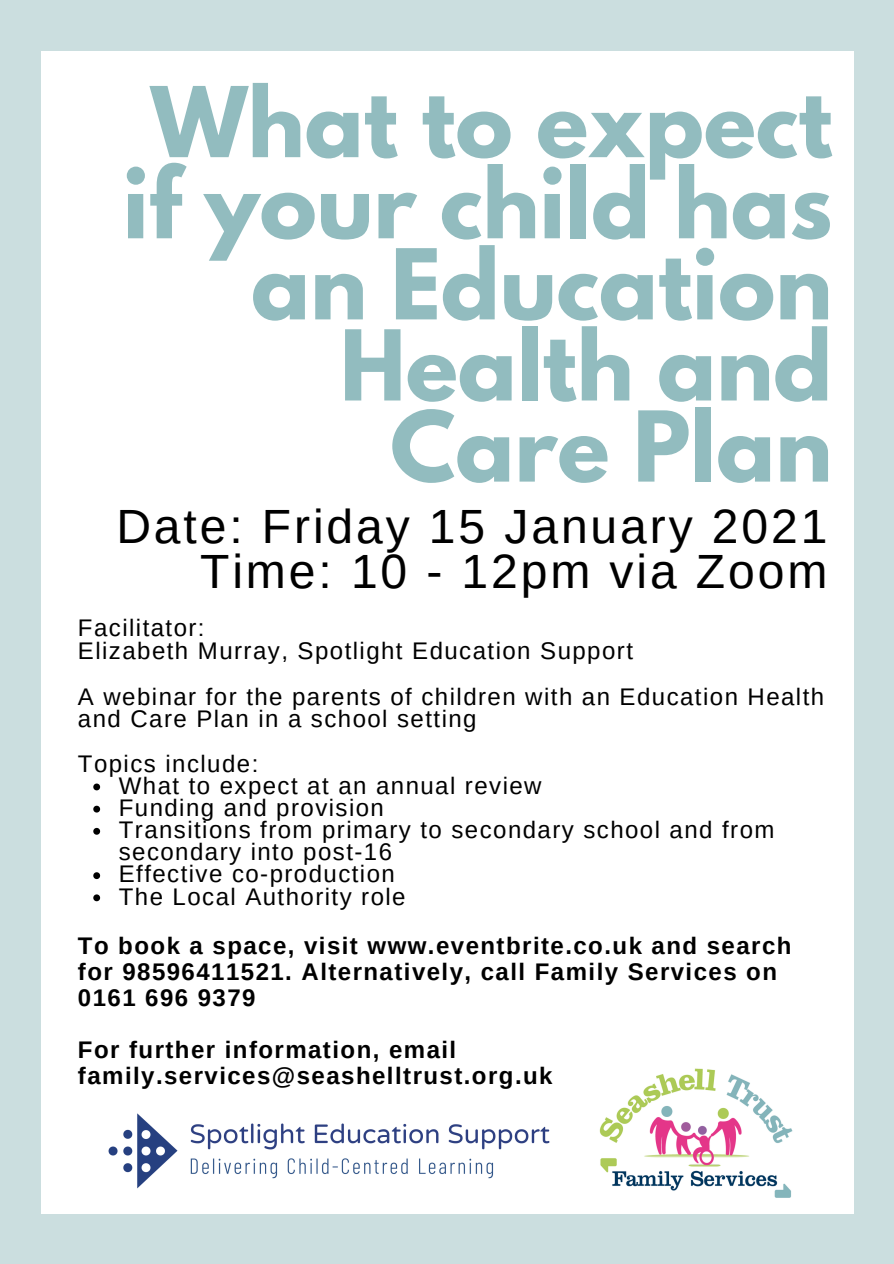
<style>
.page{position:relative;width:894px;height:1264px;background:#fff}
.page>*{position:absolute;margin:0;border:0;box-sizing:border-box;transform-origin:0 0}
.t1{font:700 86.25px/81px "League Spartan";color:#92bcbf;text-align:right}
.t2{font:48px "Arimo";letter-spacing:.06em;color:#000}
.t3{font:24px/22.2px "Arimo";letter-spacing:.06em;color:#000}
.t4{font:700 24px/26px "Arimo";letter-spacing:.06em;color:#000}
</style>
<div class="page">
<div style="left:0;top:0;width:893px;height:1263px;background:#cbdedf"></div>
<div style="left:41px;top:51px;width:812px;height:1162px;background:#fff"></div>
<img style="left:108px;top:1113px;width:442px;height:76px">
<svg style="left:93px;top:783px;width:7px;height:7px"></svg>
<svg style="left:93px;top:805px;width:7px;height:7px"></svg>
<svg style="left:93px;top:827px;width:7px;height:7px"></svg>
<svg style="left:93px;top:872px;width:7px;height:7px"></svg>
<svg style="left:93px;top:894px;width:7px;height:7px"></svg>
<img style="left:599px;top:1068px;width:194px;height:130px">
<p class="t1" style="left:123px;top:93px;width:710px">What to expect if your child has an Education<br>Health and<br>Care Plan</p>
<p class="t2" style="left:116px;top:499px;width:712px">Date: Friday 15 January 2021</p>
<p class="t2" style="left:200px;top:544px;width:628px">Time: 10 - 12pm via Zoom</p>
<p class="t3" style="left:78px;top:617px;width:128px">Facilitator:</p>
<p class="t3" style="left:78px;top:639px;width:556px">Elizabeth Murray, Spotlight Education Support</p>
<p class="t3" style="left:78px;top:685px;width:747px">A webinar for the parents of children with an Education Health and Care Plan in a school setting</p>
<p class="t3" style="left:78px;top:752px;width:182px">Topics include:</p>
<p class="t3" style="left:119px;top:774px;width:424px">What to expect at an annual review</p>
<p class="t3" style="left:119px;top:796px;width:266px">Funding and provision</p>
<p class="t3" style="left:119px;top:818px;width:657px">Transitions from primary to secondary school and from secondary into post-16</p>
<p class="t3" style="left:119px;top:863px;width:277px">Effective co-production</p>
<p class="t3" style="left:119px;top:885px;width:288px">The Local Authority role</p>
<p class="t4" style="left:78px;top:933px;width:714px">To book a space, visit www.eventbrite.co.uk and search for 98596411521. Alternatively, call Family Services on<br>0161 696 9379</p>
<p class="t4" style="left:78px;top:1036px;width:476px">For further information, email family.services@seashelltrust.org.uk</p>
</div>
